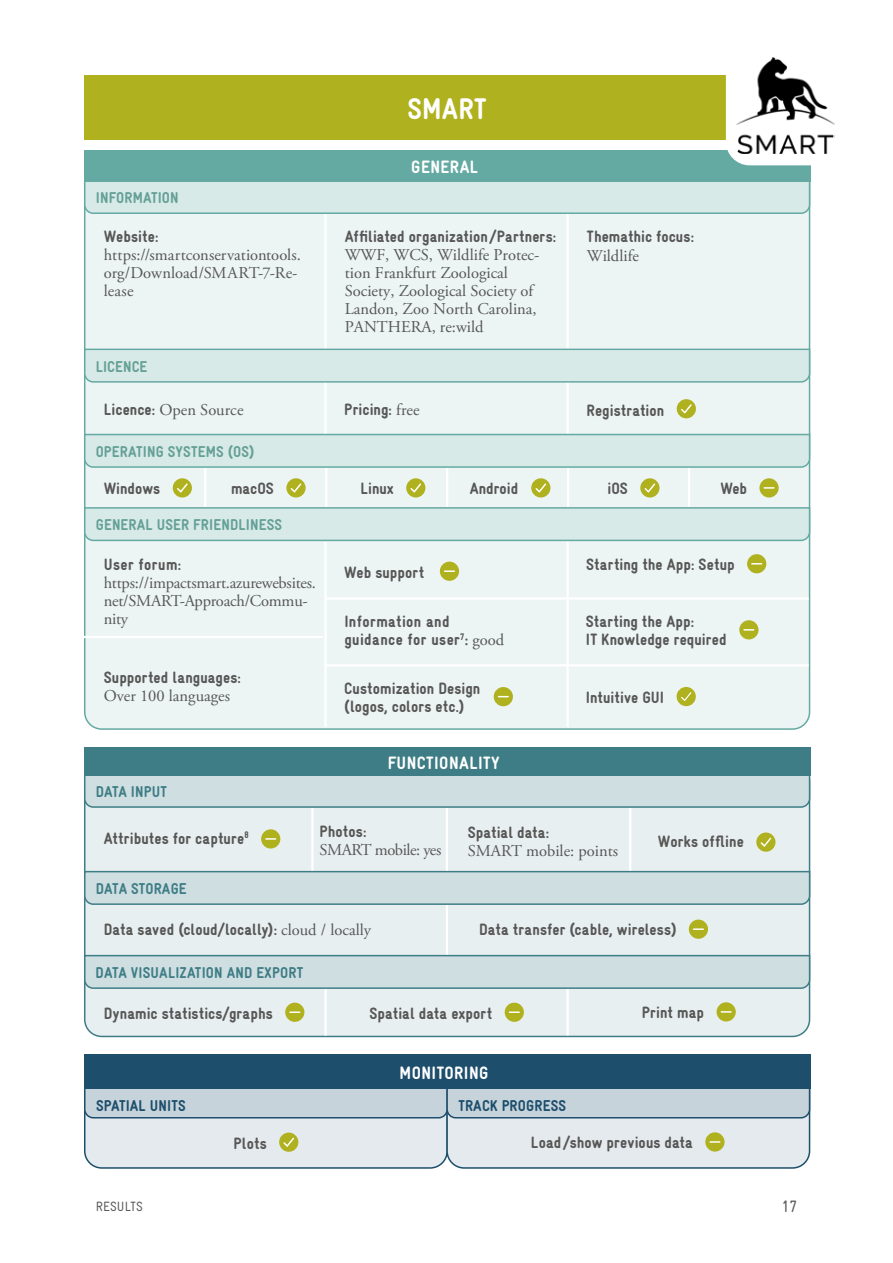
<style>
.page{position:relative;width:893px;height:1263px;background:#fff}
.page>*{position:absolute;margin:0;border:0;box-sizing:border-box;transform-origin:0 0}
.t1{font:900 30px "Gravur Condensed Pro";letter-spacing:.01em;color:#fff}
.t2{font:900 18px "Gravur Condensed Pro";letter-spacing:.025em;color:#fff}
.t3{font:900 16.5px/18px "Gravur Condensed Pro";letter-spacing:.005em;color:#575756}
.t4{font:16.5px/18px "Adobe Garamond Pro";color:#575756}
.t5{font:900 16.5px/18px "Gravur Condensed Pro";letter-spacing:.025em;color:#575756}
.t6{font:16.5px "Adobe Garamond Pro";letter-spacing:-.03em;color:#575756}
.t7{font:16.5px "Gravur Condensed Pro";color:#575756}
.t8{font:900 15.75px "Gravur Condensed Pro";letter-spacing:.01em;color:#64a096}
.t9{font:900 15.75px "Gravur Condensed Pro";letter-spacing:.01em;color:#3f7d86}
.t10{font:900 15.75px "Gravur Condensed Pro";letter-spacing:.01em;color:#1d4e6c}
.t11{font:13.5px "Gravur Condensed Pro";color:#575756}
.s1{font-family:"Gravur Condensed Pro";font-weight:900}
.s2{font-family:"Adobe Garamond Pro";font-weight:400}
.s3{font-family:"Adobe Garamond Pro";font-weight:600}
</style>
<div class="page">
<div style="left:85px;top:764px;width:724px;height:272px;background:#e8eff0;border-radius:17px"></div>
<div style="left:85px;top:163px;width:724px;height:566px;background:#ecf5f4;border-radius:17px"></div>
<hr style="left:324px;top:212px;width:3px;height:138px;background:#fff">
<hr style="left:324px;top:381px;width:3px;height:69px;background:#fff">
<hr style="left:324px;top:542px;width:3px;height:185px;background:#fff">
<hr style="left:566px;top:542px;width:3px;height:185px;background:#fff">
<hr style="left:84px;top:636px;width:239px;height:2px;background:#fff">
<hr style="left:326px;top:597px;width:483px;height:3px;background:#fff">
<hr style="left:324px;top:664px;width:485px;height:2px;background:#fff">
<hr style="left:566px;top:381px;width:3px;height:69px;background:#fff">
<hr style="left:204px;top:459px;width:2px;height:48px;background:#fff">
<hr style="left:325px;top:459px;width:2px;height:48px;background:#fff">
<hr style="left:446px;top:459px;width:2px;height:48px;background:#fff">
<hr style="left:567px;top:459px;width:2px;height:48px;background:#fff">
<hr style="left:688px;top:459px;width:2px;height:48px;background:#fff">
<hr style="left:566px;top:211px;width:3px;height:138px;background:#fff">
<div style="left:261px;top:829px;width:19px;height:19px;background:#b0b11e;border-radius:50%"></div>
<svg style="left:266px;top:838px;width:10px;height:2px"></svg>
<hr style="left:311px;top:808px;width:3px;height:64px;background:#fff">
<hr style="left:446px;top:808px;width:2px;height:64px;background:#fff">
<hr style="left:446px;top:893px;width:2px;height:65px;background:#fff">
<hr style="left:324px;top:986px;width:3px;height:49px;background:#fff">
<hr style="left:566px;top:984px;width:3px;height:51px;background:#fff">
<hr style="left:629px;top:808px;width:2px;height:64px;background:#fff">
<svg style="left:756px;top:832px;width:19px;height:20px"></svg>
<svg style="left:84px;top:179px;width:727px;height:36px"></svg>
<svg style="left:84px;top:348px;width:727px;height:35px"></svg>
<svg style="left:84px;top:773px;width:727px;height:35px"></svg>
<svg style="left:84px;top:433px;width:727px;height:35px"></svg>
<svg style="left:84px;top:506px;width:727px;height:36px"></svg>
<svg style="left:84px;top:870px;width:727px;height:36px"></svg>
<svg style="left:84px;top:954px;width:727px;height:36px"></svg>
<div style="left:84px;top:747px;width:726px;height:28px;background:#3f7d86"></div>
<div style="left:716px;top:1002px;width:20px;height:19px;background:#b0b11e;border-radius:50%"></div>
<svg style="left:721px;top:1011px;width:10px;height:2px"></svg>
<div style="left:285px;top:1003px;width:19px;height:19px;background:#b0b11e;border-radius:50%"></div>
<svg style="left:290px;top:1011px;width:10px;height:2px"></svg>
<div style="left:505px;top:1003px;width:19px;height:19px;background:#b0b11e;border-radius:50%"></div>
<svg style="left:509px;top:1011px;width:10px;height:2px"></svg>
<div style="left:84px;top:75px;width:664px;height:65px;background:#b0b11e"></div>
<div style="left:85px;top:1067px;width:362px;height:101px;background:#e4eaed;border-radius:17px"></div>
<div style="left:84px;top:1066px;width:364px;height:103px;border:2px solid #1d4e6c;border-radius:17px"></div>
<div style="left:447px;top:1067px;width:362px;height:101px;background:#e4eaed;border-radius:17px"></div>
<div style="left:446px;top:1066px;width:364px;height:103px;border:2px solid #1d4e6c;border-radius:17px"></div>
<div style="left:705px;top:1132px;width:19px;height:19px;background:#b0b11e;border-radius:50%"></div>
<svg style="left:710px;top:1141px;width:10px;height:2px"></svg>
<svg style="left:279px;top:1132px;width:19px;height:20px"></svg>
<svg style="left:84px;top:1084px;width:727px;height:35px"></svg>
<div style="left:84px;top:1055px;width:726px;height:34px;background:#1d4e6c"></div>
<div style="left:689px;top:919px;width:19px;height:20px;background:#b0b11e;border-radius:50%"></div>
<svg style="left:694px;top:928px;width:9px;height:2px"></svg>
<svg style="left:759px;top:836px;width:14px;height:12px"></svg>
<div style="left:747px;top:554px;width:19px;height:19px;background:#b0b11e;border-radius:50%"></div>
<div style="left:739px;top:620px;width:19px;height:19px;background:#b0b11e;border-radius:50%"></div>
<svg style="left:744px;top:629px;width:10px;height:2px"></svg>
<svg style="left:494px;top:687px;width:19px;height:19px"></svg>
<div style="left:84px;top:150px;width:726px;height:31px;background:#64aaa2"></div>
<div style="left:726px;top:50px;width:115px;height:115px;background:#fff;border-radius:24px"></div>
<img style="left:736px;top:57px;width:98px;height:97px">
<div style="left:677px;top:399px;width:19px;height:19px;background:#b0b11e;border-radius:50%"></div>
<svg style="left:681px;top:404px;width:11px;height:10px"></svg>
<svg style="left:640px;top:478px;width:19px;height:19px"></svg>
<svg style="left:286px;top:478px;width:20px;height:19px"></svg>
<svg style="left:531px;top:478px;width:19px;height:19px"></svg>
<div style="left:173px;top:478px;width:19px;height:19px;background:#b0b11e;border-radius:50%"></div>
<svg style="left:406px;top:478px;width:19px;height:19px"></svg>
<svg style="left:177px;top:483px;width:11px;height:10px"></svg>
<svg style="left:289px;top:482px;width:14px;height:12px"></svg>
<svg style="left:409px;top:482px;width:14px;height:12px"></svg>
<svg style="left:534px;top:482px;width:14px;height:12px"></svg>
<svg style="left:643px;top:482px;width:14px;height:12px"></svg>
<div style="left:759px;top:478px;width:20px;height:19px;background:#b0b11e;border-radius:50%"></div>
<svg style="left:764px;top:487px;width:10px;height:2px"></svg>
<div style="left:677px;top:687px;width:19px;height:19px;background:#b0b11e;border-radius:50%"></div>
<svg style="left:681px;top:692px;width:11px;height:9px"></svg>
<div style="left:440px;top:562px;width:19px;height:19px;background:#b0b11e;border-radius:50%"></div>
<svg style="left:445px;top:570px;width:9px;height:2px"></svg>
<svg style="left:282px;top:1136px;width:13px;height:12px"></svg>
<h1 class="t1" style="left:407px;top:92px;width:81px">SMART</h1>
<p class="t8" style="left:96px;top:189px;width:84px">INFORMATION</p>
<p class="t3" style="left:104px;top:227px;width:56px">Website:</p>
<p class="t4" style="left:104px;top:246px;width:198px">https://smartconservationtools. org/Download/SMART-7-Re&shy;lease</p>
<p class="t8" style="left:96px;top:358px;width:53px">LICENCE</p>
<p class="t2" style="left:411px;top:157px;width:68px">GENERAL</p>
<p class="t3" style="left:345px;top:227px;width:213px">Affiliated organization /Partners:</p>
<p class="t4" style="left:345px;top:246px;width:196px">WWF, WCS, Wildlife Protec&shy;tion Frankfurt Zoological<br>Society, Zoological Society of<br>Landon, Zoo North Carolina,<br>PANTHERA, re:wild</p>
<p class="t4" style="left:104px;top:401px;width:141px"><span class="s1">Licence:</span> Open Source</p>
<p class="t3" style="left:344px;top:401px;width:77px">Pricing: <span class="s2">free</span></p>
<p class="t8" style="left:96px;top:443px;width:160px">OPERATING SYSTEMS (OS)</p>
<p class="t3" style="left:587px;top:227px;width:109px">Themathic focus:</p>
<p class="t4" style="left:587px;top:248px;width:54px">Wildlife</p>
<p class="t3" style="left:586px;top:401px;width:79px">Registration</p>
<p class="t3" style="left:104px;top:480px;width:58px">Windows</p>
<p class="t3" style="left:231px;top:480px;width:44px">macOS</p>
<p class="t3" style="left:361px;top:480px;width:35px">Linux</p>
<p class="t3" style="left:470px;top:480px;width:50px">Android</p>
<p class="t3" style="left:607px;top:480px;width:22px">iOS</p>
<p class="t3" style="left:720px;top:480px;width:28px">Web</p>
<p class="t8" style="left:96px;top:516px;width:188px">GENERAL USER FRIENDLINESS</p>
<p class="t5" style="left:104px;top:556px;width:79px">User forum:</p>
<p class="t4" style="left:104px;top:574px;width:214px">https://impactsmart.azurewebsites. net/SMART-Approach/Commu&shy;nity</p>
<p class="t3" style="left:104px;top:669px;width:139px">Supported languages:</p>
<p class="t4" style="left:104px;top:687px;width:128px">Over 100 languages</p>
<p class="t9" style="left:96px;top:783px;width:73px">DATA INPUT</p>
<p class="t3" style="left:344px;top:563px;width:81px">Web support</p>
<p class="t5" style="left:344px;top:613px;width:161px">Information and guidance for user<sup>7</sup><span class="s3">:</span> <span class="s2">good</span></p>
<p class="t3" style="left:344px;top:679px;width:138px">Customization Design (logos, colors etc.)</p>
<p class="t2" style="left:388px;top:752px;width:113px">FUNCTIONALITY</p>
<p class="t3" style="left:586px;top:556px;width:150px">Starting the App: Setup</p>
<p class="t3" style="left:586px;top:613px;width:142px">Starting the App:<br>IT Knowledge required</p>
<p class="t3" style="left:586px;top:688px;width:80px">Intuitive GUI</p>
<p class="t3" style="left:320px;top:823px;width:48px">Photos:</p>
<p class="t6" style="left:320px;top:840px;width:123px">SMART mobile: yes</p>
<p class="t3" style="left:468px;top:823px;width:83px">Spatial data:</p>
<p class="t4" style="left:468px;top:842px;width:152px">SMART mobile: points</p>
<p class="t3" style="left:104px;top:829px;width:147px">Attributes for capture<sup>8</sup></p>
<p class="t3" style="left:658px;top:832px;width:87px">Works offline</p>
<p class="t9" style="left:96px;top:880px;width:92px">DATA STORAGE</p>
<p class="t3" style="left:104px;top:921px;width:269px">Data saved (cloud/locally): <span class="s2">cloud / locally</span></p>
<p class="t9" style="left:96px;top:964px;width:209px">DATA VISUALIZATION AND EXPORT</p>
<p class="t3" style="left:479px;top:921px;width:199px">Data transfer (cable, wireless)</p>
<p class="t3" style="left:104px;top:1004px;width:170px">Dynamic statistics/graphs</p>
<p class="t3" style="left:642px;top:1004px;width:64px">Print map</p>
<p class="t3" style="left:369px;top:1004px;width:124px">Spatial data export</p>
<p class="t2" style="left:400px;top:1063px;width:90px">MONITORING</p>
<p class="t10" style="left:96px;top:1096px;width:91px">SPATIAL UNITS</p>
<p class="t10" style="left:458px;top:1096px;width:109px">TRACK PROGRESS</p>
<p class="t3" style="left:234px;top:1134px;width:35px">Plots</p>
<p class="t3" style="left:531px;top:1134px;width:164px">Load /show previous data</p>
<p class="t11" style="left:96px;top:1199px;width:15px">RESULTS</p>
<p class="t7" style="left:781px;top:1197px;width:17px">17</p>
</div>
